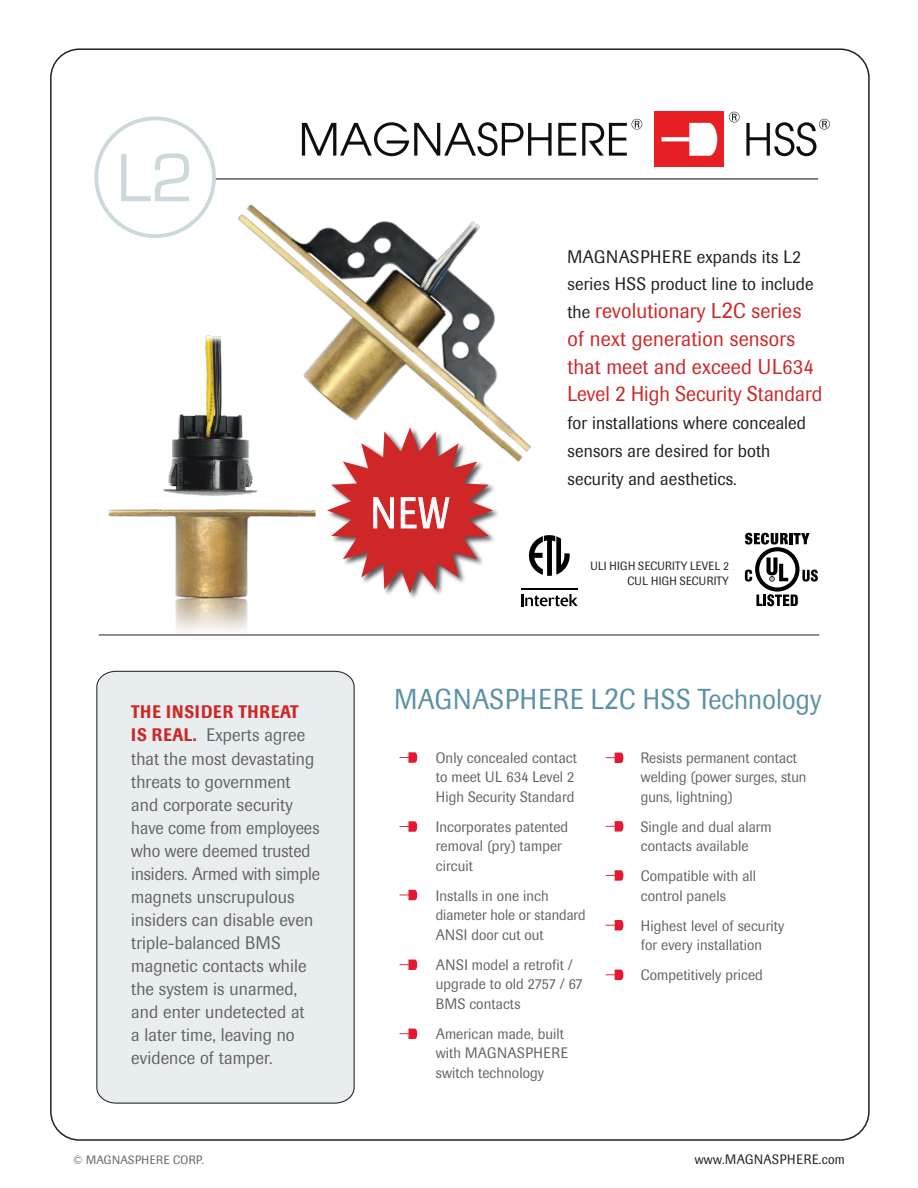
<style>
.page{position:relative;width:918px;height:1188px;background:#fff}
.page>*{position:absolute;margin:0;border:0;box-sizing:border-box;transform-origin:0 0}
.t1{font:42.9px "Imago";color:#fff;scale:.83 1}
.t2{font:28.5px "Imago";letter-spacing:.025em;color:#5a92a5;scale:.91 1}
.t3{font:21.3px/27.8px "Imago";letter-spacing:.01em;color:#cf2727;scale:.94 1}
.t4{font:18px/23.1px "Imago";letter-spacing:.005em;color:#636466;scale:.94 1}
.t5{font:18px/27.8px "Imago";letter-spacing:.01em;color:#231f20;scale:.94 1}
.t6{font:15px/19.5px "Imago";letter-spacing:.005em;color:#636466;scale:.94 1}
.t7{font:15px/19.5px "Imago";letter-spacing:.005em;color:#636466;scale:.93 1}
.t8{font:13.5px "Imago";letter-spacing:.045em;color:#231f20;scale:.93 1}
.t9{font:12px "Imago";letter-spacing:.03em;color:#646568;scale:.95 1}
.t10{font:11.85px/15.5px "Imago";letter-spacing:.02em;color:#231f20;text-align:right;scale:.92 1}
.s1{font-weight:500;color:#cf2727}
.s2{font-size:18px;color:#231f20}
.s3{font-size:23.7px}
.s4{font-size:22.05px}
.s5{font-size:31.5px}
</style>
<div class="page">
<img style="left:145px;top:121px;width:487px;height:436px">
<img style="left:98px;top:327px;width:228px;height:309px">
<div style="left:96px;top:670px;width:259px;height:434px;background:#e8eeef"></div>
<svg style="left:606px;top:753px;width:17px;height:10px"></svg>
<svg style="left:606px;top:821px;width:17px;height:11px"></svg>
<svg style="left:606px;top:870px;width:17px;height:11px"></svg>
<svg style="left:606px;top:920px;width:17px;height:10px"></svg>
<svg style="left:606px;top:970px;width:17px;height:10px"></svg>
<svg style="left:400px;top:752px;width:17px;height:11px"></svg>
<svg style="left:400px;top:821px;width:17px;height:11px"></svg>
<svg style="left:400px;top:890px;width:17px;height:10px"></svg>
<svg style="left:400px;top:960px;width:17px;height:10px"></svg>
<svg style="left:400px;top:1029px;width:17px;height:10px"></svg>
<div style="left:655px;top:112px;width:69px;height:55px;background:#e81e25"></div>
<svg style="left:302px;top:122px;width:250px;height:34px"></svg>
<svg style="left:558px;top:123px;width:18px;height:33px"></svg>
<svg style="left:582px;top:119px;width:60px;height:37px"></svg>
<svg style="left:729px;top:112px;width:11px;height:10px"></svg>
<svg style="left:662px;top:123px;width:55px;height:33px"></svg>
<svg style="left:746px;top:119px;width:84px;height:37px"></svg>
<hr style="left:100px;top:178px;width:718px;height:1px;background:#231f20">
<div style="left:96px;top:118px;width:118px;height:118px;background:#fff;border-radius:50%"></div>
<div style="left:94px;top:116px;width:122px;height:122px;border:4px solid #ccd9dc;border-radius:50%"></div>
<svg style="left:121px;top:153px;width:68px;height:48px"></svg>
<img style="left:324px;top:424px;width:178px;height:179px">
<svg style="left:327px;top:427px;width:166px;height:166px"></svg>
<svg style="left:521px;top:594px;width:57px;height:12px"></svg>
<hr style="left:521px;top:588px;width:57px;height:1px;background:#000">
<svg style="left:529px;top:535px;width:41px;height:41px"></svg>
<svg style="left:755px;top:547px;width:45px;height:45px"></svg>
<div style="left:759px;top:551px;width:36px;height:36px;background:#fff;border-radius:50%"></div>
<svg style="left:766px;top:557px;width:22px;height:24px"></svg>
<svg style="left:756px;top:594px;width:42px;height:12px"></svg>
<svg style="left:802px;top:570px;width:16px;height:12px"></svg>
<svg style="left:745px;top:570px;width:7px;height:12px"></svg>
<svg style="left:745px;top:533px;width:43px;height:12px"></svg>
<hr style="left:789px;top:533px;width:4px;height:11px;background:#000">
<svg style="left:794px;top:533px;width:16px;height:11px"></svg>
<hr style="left:99px;top:635px;width:720px;height:1px;background:#231f20">
<p class="t4" style="left:131px;top:701px;width:202px"><span class="s1">THE INSIDER THREAT<br>IS REAL.</span> Experts agree that the most devastating threats to government and corporate security have come from employees who were deemed trusted insiders. Armed with simple magnets unscrupulous insiders can disable even triple-balanced BMS magnetic contacts while the system is unarmed, and enter undetected at<br>a later time, leaving no evidence of tamper.</p>
<h1 class="t1" style="left:371px;top:488px;width:95px">NEW</h1>
<p class="t5" style="left:568px;top:243px;width:263px">MAGNASPHERE expands its L2 series HSS product line to include</p>
<h3 class="t3" style="left:568px;top:297px;width:273px"><span class="s2">the</span> revolutionary L<span class="s3">2</span>C series of next generation sensors that meet and exceed UL634<br>Level <span class="s4">2</span> High Security Standard</h3>
<p class="t5" style="left:568px;top:409px;width:255px">for installations where concealed sensors are desired for both security and aesthetics.</p>
<p class="t10" style="left:590px;top:558px;width:152px">ULI HIGH SECURITY LEVEL 2<br>CUL HIGH SECURITY</p>
<h2 class="t2" style="left:394px;top:682px;width:471px">MAGNASPHERE L<span class="s5">2</span>C HSS Technology</h2>
<p class="t7" style="left:641px;top:748px;width:180px">Resists permanent contact welding (power surges, stun guns, lightning)</p>
<p class="t6" style="left:641px;top:817px;width:141px">Single and dual alarm contacts available</p>
<p class="t6" style="left:641px;top:867px;width:124px">Compatible with all control panels</p>
<p class="t6" style="left:641px;top:916px;width:154px">Highest level of security for every installation</p>
<p class="t6" style="left:641px;top:966px;width:131px">Competitively priced</p>
<p class="t6" style="left:436px;top:748px;width:152px">Only concealed contact to meet UL 634 Level 2<br>High Security Standard</p>
<p class="t6" style="left:436px;top:817px;width:142px">Incorporates patented removal (pry) tamper circuit</p>
<p class="t6" style="left:436px;top:886px;width:161px">Installs in one inch diameter hole or standard<br>ANSI door cut out</p>
<p class="t6" style="left:436px;top:955px;width:158px">ANSI model a retrofit / upgrade to old 2757 / 67<br>BMS contacts</p>
<p class="t6" style="left:436px;top:1024px;width:142px">American made, built with MAGNASPHERE switch technology</p>
<p class="t9" style="left:73px;top:1153px;width:139px">© MAGNASPHERE CORP.</p>
<p class="t8" style="left:695px;top:1151px;width:163px">www.MAGNASPHERE.com</p>
</div>
